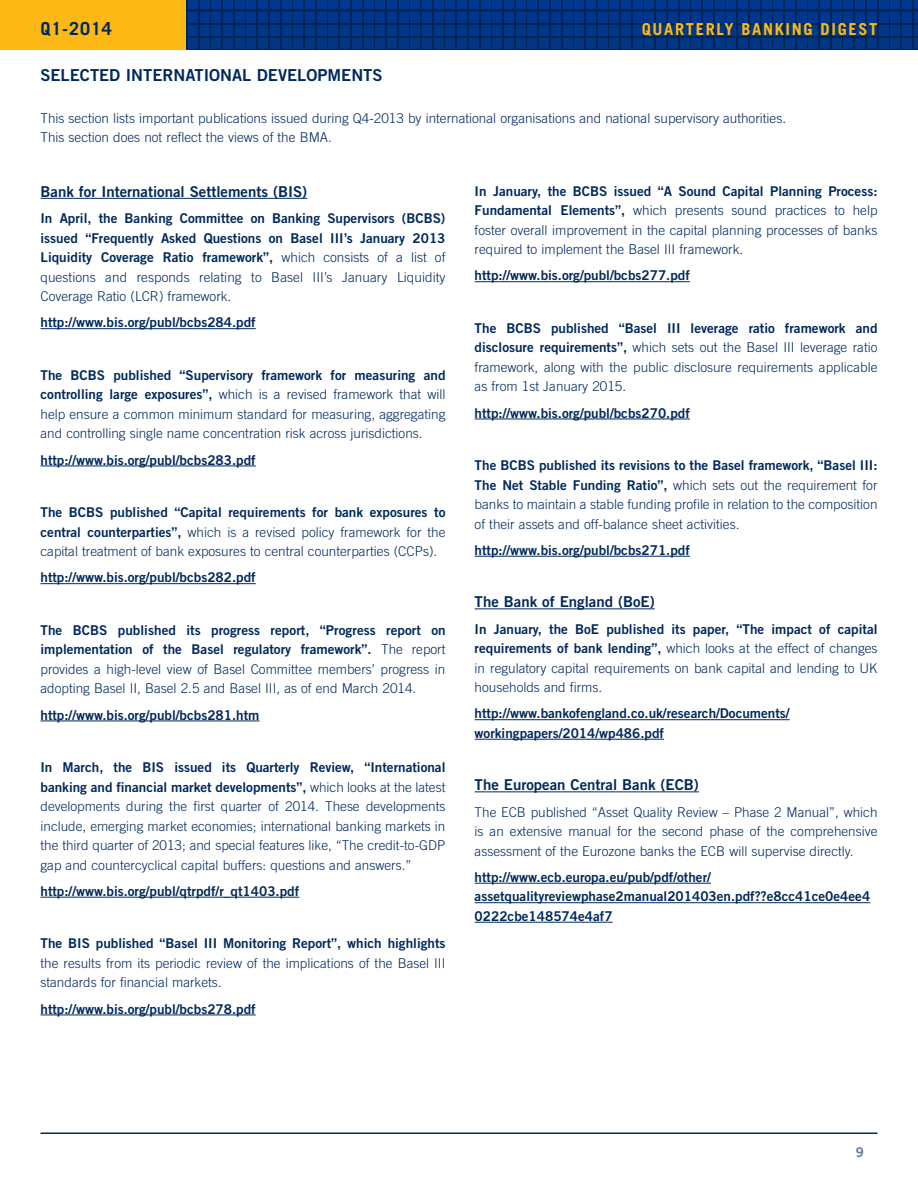
<style>
.page{position:relative;width:918px;height:1188px;background:#fff}
.page>*{position:absolute;margin:0;border:0;box-sizing:border-box;transform-origin:0 0}
.t1{font:700 18px "Trade Gothic";letter-spacing:.05em;color:#00295c}
.t2{font:16.5px "Trade Gothic Bold Two";color:#00295c}
.t3{font:700 16.5px "Trade Gothic";letter-spacing:.1em;color:#fcb814}
.t4{font:15px "Trade Gothic Bold Two";color:#00295c}
.t5{font:300 13.5px/19.5px "Trade Gothic";color:#00295c;text-align:justify}
.t6{font:13.5px/19.5px "Trade Gothic Bold Two";color:#00295c}
.t7{font:13.5px "Trade Gothic Bold Two";color:#60779f}
.s1{font-family:"Trade Gothic";font-weight:300}
.s2{font-family:"Trade Gothic Bold Two";font-weight:400}
</style>
<div class="page">
<svg style="left:186px;top:0;width:732px;height:50px;background:#00317b"></svg>
<hr style="left:40px;top:1133px;width:838px;height:1px;background:#00295c">
<div style="left:0;top:0;width:186px;height:50px;background:#fcb814"></div>
<hr style="left:40px;top:198px;width:267px;height:1px;background:#00295c">
<hr style="left:40px;top:328px;width:216px;height:1px;background:#00295c">
<hr style="left:40px;top:466px;width:216px;height:1px;background:#00295c">
<hr style="left:40px;top:583px;width:216px;height:1px;background:#00295c">
<hr style="left:40px;top:721px;width:220px;height:1px;background:#00295c">
<hr style="left:40px;top:897px;width:259px;height:1px;background:#00295c">
<hr style="left:40px;top:1015px;width:216px;height:1px;background:#00295c">
<hr style="left:475px;top:281px;width:215px;height:1px;background:#00295c">
<hr style="left:475px;top:419px;width:215px;height:1px;background:#00295c">
<hr style="left:475px;top:556px;width:215px;height:1px;background:#00295c">
<hr style="left:475px;top:608px;width:180px;height:1px;background:#00295c">
<hr style="left:475px;top:719px;width:315px;height:1px;background:#00295c">
<hr style="left:475px;top:739px;width:189px;height:1px;background:#00295c">
<hr style="left:475px;top:791px;width:224px;height:1px;background:#00295c">
<hr style="left:475px;top:883px;width:236px;height:1px;background:#00295c">
<hr style="left:475px;top:902px;width:395px;height:1px;background:#00295c">
<hr style="left:475px;top:922px;width:138px;height:1px;background:#00295c">
<h1 class="t1" style="left:40px;top:17px;width:73px">Q1-2014</h1>
<p class="t3" style="left:642px;top:19px;width:237px">QUARTERLY BANKING DIGEST</p>
<p class="t2" style="left:40px;top:65px;width:344px">SELECTED INTERNATIONAL DEVELOPMENTS</p>
<p class="t5" style="left:40px;top:108px;width:747px">This section lists important publications issued during Q4-2013 by international organisations and national supervisory authorities.<br>This section does not reflect the views of the BMA.</p>
<p class="t4" style="left:40px;top:182px;width:268px">Bank for International Settlements (BIS)</p>
<p class="t6" style="left:40px;top:208px;width:407px;text-align:justify">In April, the Banking Committee on Banking Supervisors (BCBS) issued “Frequently Asked Questions on Basel III’s January 2013<br>Liquidity Coverage Ratio framework”, <span class="s1">which consists of a list of questions and responds relating to Basel III’s January Liquidity Coverage Ratio (LCR) framework.</span></p>
<p class="t6" style="left:40px;top:313px;width:217px">http://www.bis.org/publ/bcbs284.pdf</p>
<p class="t5" style="left:40px;top:365px;width:407px"><span class="s2">The BCBS published “Supervisory framework for measuring and controlling large exposures”,</span> which is a revised framework that will help ensure a common minimum standard for measuring, aggregating and controlling single name concentration risk across jurisdictions.</p>
<p class="t6" style="left:40px;top:450px;width:217px">http://www.bis.org/publ/bcbs283.pdf</p>
<p class="t5" style="left:40px;top:502px;width:407px"><span class="s2">The BCBS published “Capital requirements for bank exposures to central counterparties”,</span> which is a revised policy framework for the capital treatment of bank exposures to central counterparties (CCPs).</p>
<p class="t6" style="left:40px;top:568px;width:217px">http://www.bis.org/publ/bcbs282.pdf</p>
<p class="t5" style="left:40px;top:620px;width:407px"><span class="s2">The BCBS published its progress report, “Progress report on implementation of the Basel regulatory framework”.</span> The report provides a high-level view of Basel Committee members’ progress in adopting Basel II, Basel 2.5 and Basel III, as of end March 2014.</p>
<p class="t6" style="left:40px;top:705px;width:221px">http://www.bis.org/publ/bcbs281.htm</p>
<p class="t5" style="left:40px;top:757px;width:407px"><span class="s2">In March, the BIS issued its Quarterly Review, “International banking and financial market developments”,</span> which looks at the latest developments during the first quarter of 2014. These developments include, emerging market economies; international banking markets in the third quarter of 2013; and special features like, “The credit-to-GDP gap and countercyclical capital buffers: questions and answers.”</p>
<p class="t6" style="left:40px;top:881px;width:260px">http://www.bis.org/publ/qtrpdf/r_qt1403.pdf</p>
<p class="t5" style="left:40px;top:934px;width:406px"><span class="s2">The BIS published “Basel III Monitoring Report”, which highlights </span>the results from its periodic review of the implications of the Basel III standards for financial markets.</p>
<p class="t6" style="left:40px;top:999px;width:217px">http://www.bis.org/publ/bcbs278.pdf</p>
<p class="t5" style="left:475px;top:181px;width:404px"><span class="s2">In January, the BCBS issued “A Sound Capital Planning Process:<br>Fundamental Elements”,</span> which presents sound practices to help foster overall improvement in the capital planning processes of banks required to implement the Basel III framework.</p>
<p class="t6" style="left:475px;top:266px;width:217px">http://www.bis.org/publ/bcbs277.pdf</p>
<p class="t5" style="left:475px;top:318px;width:404px"><span class="s2">The BCBS published “Basel III leverage ratio framework and disclosure requirements”,</span> which sets out the Basel III leverage ratio framework, along with the public disclosure requirements applicable as from 1st January 2015.</p>
<p class="t6" style="left:475px;top:403px;width:217px">http://www.bis.org/publ/bcbs270.pdf</p>
<p class="t5" style="left:475px;top:455px;width:404px"><span class="s2">The BCBS published its revisions to the Basel framework, “Basel III:<br>The Net Stable Funding Ratio”,</span> which sets out the requirement for banks to maintain a stable funding profile in relation to the composition of their assets and off-balance sheet activities.</p>
<p class="t6" style="left:475px;top:540px;width:217px">http://www.bis.org/publ/bcbs271.pdf</p>
<p class="t4" style="left:475px;top:593px;width:182px">The Bank of England (BoE)</p>
<p class="t5" style="left:475px;top:619px;width:404px"><span class="s2">In January, the BoE published its paper, “The impact of capital requirements of bank lending”,</span> which looks at the effect of changes in regulatory capital requirements on bank capital and lending to UK households and firms.</p>
<p class="t6" style="left:475px;top:704px;width:317px">http://www.bankofengland.co.uk/research/Documents/ workingpapers/2014/wp486.pdf</p>
<p class="t4" style="left:475px;top:776px;width:226px">The European Central Bank (ECB)</p>
<p class="t5" style="left:475px;top:802px;width:404px">The ECB published “Asset Quality Review – Phase 2 Manual”, which is an extensive manual for the second phase of the comprehensive assessment of the Eurozone banks the ECB will supervise directly.</p>
<p class="t6" style="left:475px;top:867px;width:397px">http://www.ecb.europa.eu/pub/pdf/other/ assetqualityreviewphase2manual201403en.pdf??e8cc41ce0e4ee4<br>0222cbe148574e4af7</p>
<p class="t7" style="left:856px;top:1143px;width:10px">9</p>
</div>
